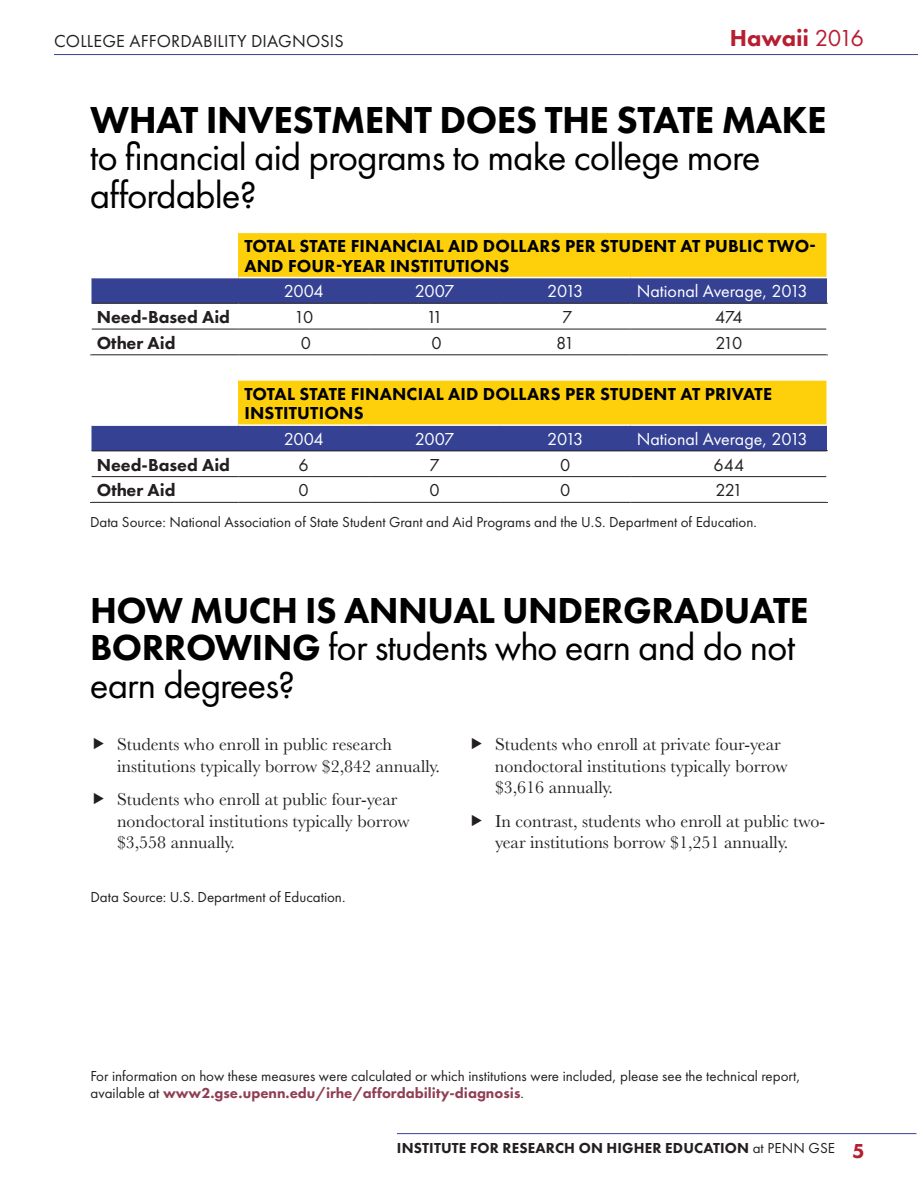
<style>
.page{position:relative;width:918px;height:1188px;background:#fff}
.page>*{position:absolute;margin:0;border:0;box-sizing:border-box;transform-origin:0 0}
.t1{font:39px/37.5px "Futura PT";letter-spacing:-.025em;color:#000}
.t2{font:800 39px "Futura PT";letter-spacing:-.015em;color:#000}
.t3{font:800 37.5px "Futura PT";letter-spacing:-.015em;color:#000}
.t4{font:800 24px "Futura PT";color:#b71e32}
.t5{font:800 21px "Futura PT";color:#b71e32}
.t6{font:18px/21.6px "Baskerville";color:#231f20}
.t7{font:800 18px/19.5px "Futura PT";letter-spacing:.01em;color:#000}
.t8{font:18px "Futura PT";color:#fff}
.t9{font:18px "Futura PT";letter-spacing:.01em;color:#231f20}
.t10{font:800 18px "Futura PT";color:#231f20}
.t11{font:15px/16.5px "Futura PT";color:#231f20}
.t12{font:800 15px "Futura PT";letter-spacing:.01em;color:#231f20}
.s1{font-weight:400}
.s2{font-weight:800;font-size:37.5px}
.s3{font-weight:800;color:#903f53}
</style>
<div class="page">
<hr style="left:397px;top:1133px;width:519px;height:1px;background:#354294">
<hr style="left:54px;top:54px;width:864px;height:1px;background:#354294">
<div style="left:238px;top:232px;width:589px;height:46px;background:#fed00b"></div>
<div style="left:91px;top:278px;width:147px;height:25px;background:#354294"></div>
<div style="left:238px;top:278px;width:131px;height:25px;background:#354294"></div>
<div style="left:369px;top:278px;width:131px;height:25px;background:#354294"></div>
<div style="left:500px;top:278px;width:131px;height:25px;background:#354294"></div>
<div style="left:631px;top:278px;width:196px;height:25px;background:#354294"></div>
<hr style="left:92px;top:329px;width:146px;height:1px;background:#231f20">
<hr style="left:238px;top:329px;width:131px;height:1px;background:#231f20">
<hr style="left:369px;top:329px;width:131px;height:1px;background:#231f20">
<hr style="left:500px;top:329px;width:131px;height:1px;background:#231f20">
<hr style="left:631px;top:329px;width:196px;height:1px;background:#231f20">
<hr style="left:90px;top:278px;width:2px;height:25px;background:#fff">
<hr style="left:92px;top:303px;width:146px;height:1px;background:#231f20">
<hr style="left:238px;top:303px;width:131px;height:1px;background:#231f20">
<hr style="left:369px;top:303px;width:131px;height:1px;background:#231f20">
<hr style="left:500px;top:303px;width:131px;height:1px;background:#231f20">
<hr style="left:631px;top:303px;width:197px;height:1px;background:#231f20">
<hr style="left:90px;top:354px;width:148px;height:1px;background:#231f20">
<hr style="left:238px;top:354px;width:131px;height:1px;background:#231f20">
<hr style="left:369px;top:354px;width:131px;height:1px;background:#231f20">
<hr style="left:500px;top:354px;width:131px;height:1px;background:#231f20">
<hr style="left:631px;top:354px;width:197px;height:1px;background:#231f20">
<hr style="left:826px;top:329px;width:2px;height:25px;background:#fff">
<hr style="left:238px;top:232px;width:131px;height:1px;background:#fff">
<hr style="left:369px;top:232px;width:131px;height:1px;background:#fff">
<hr style="left:500px;top:232px;width:131px;height:1px;background:#fff">
<hr style="left:631px;top:232px;width:197px;height:1px;background:#fff">
<hr style="left:826px;top:233px;width:2px;height:44px;background:#fff">
<hr style="left:238px;top:277px;width:131px;height:1px;background:#fff">
<hr style="left:369px;top:277px;width:131px;height:1px;background:#fff">
<hr style="left:500px;top:277px;width:131px;height:1px;background:#fff">
<hr style="left:631px;top:277px;width:197px;height:1px;background:#fff">
<div style="left:238px;top:380px;width:589px;height:45px;background:#fed00b"></div>
<div style="left:91px;top:425px;width:147px;height:26px;background:#354294"></div>
<div style="left:238px;top:425px;width:131px;height:26px;background:#354294"></div>
<div style="left:369px;top:425px;width:131px;height:26px;background:#354294"></div>
<div style="left:500px;top:425px;width:131px;height:26px;background:#354294"></div>
<div style="left:631px;top:425px;width:196px;height:26px;background:#354294"></div>
<hr style="left:92px;top:476px;width:146px;height:1px;background:#231f20">
<hr style="left:238px;top:476px;width:131px;height:1px;background:#231f20">
<hr style="left:369px;top:476px;width:131px;height:1px;background:#231f20">
<hr style="left:500px;top:476px;width:131px;height:1px;background:#231f20">
<hr style="left:631px;top:476px;width:196px;height:1px;background:#231f20">
<hr style="left:90px;top:426px;width:2px;height:25px;background:#fff">
<hr style="left:92px;top:451px;width:146px;height:1px;background:#231f20">
<hr style="left:238px;top:451px;width:131px;height:1px;background:#231f20">
<hr style="left:369px;top:451px;width:131px;height:1px;background:#231f20">
<hr style="left:500px;top:451px;width:131px;height:1px;background:#231f20">
<hr style="left:631px;top:451px;width:197px;height:1px;background:#231f20">
<hr style="left:90px;top:502px;width:148px;height:1px;background:#231f20">
<hr style="left:238px;top:502px;width:131px;height:1px;background:#231f20">
<hr style="left:369px;top:502px;width:131px;height:1px;background:#231f20">
<hr style="left:500px;top:502px;width:131px;height:1px;background:#231f20">
<hr style="left:631px;top:502px;width:197px;height:1px;background:#231f20">
<hr style="left:826px;top:451px;width:2px;height:26px;background:#fff">
<hr style="left:90px;top:424px;width:148px;height:2px;background:#fff">
<hr style="left:238px;top:379px;width:131px;height:2px;background:#fff">
<hr style="left:369px;top:379px;width:131px;height:2px;background:#fff">
<hr style="left:500px;top:379px;width:131px;height:2px;background:#fff">
<hr style="left:631px;top:379px;width:197px;height:2px;background:#fff">
<hr style="left:826px;top:381px;width:2px;height:43px;background:#fff">
<hr style="left:238px;top:424px;width:131px;height:2px;background:#fff">
<hr style="left:369px;top:424px;width:131px;height:2px;background:#fff">
<hr style="left:500px;top:424px;width:131px;height:2px;background:#fff">
<hr style="left:631px;top:424px;width:197px;height:2px;background:#fff">
<p class="t9" style="left:54px;top:30px;width:291px">COLLEGE AFFORDABILITY DIAGNOSIS</p>
<h3 class="t4" style="left:730px;top:23px;width:136px">Hawaii <span class="s1">2016</span></h3>
<p class="t2" style="left:90px;top:95px;width:738px">WHAT INVESTMENT DOES THE STATE MAKE</p>
<h1 class="t1" style="left:90px;top:138px;width:672px">to fnancial aid programs to make college more affordable?</h1>
<p class="t7" style="left:244px;top:236px;width:573px">TOTAL STATE FINANCIAL AID DOLLARS PER STUDENT AT PUBLIC TWO-<br>AND FOUR-YEAR INSTITUTIONS</p>
<p class="t8" style="left:284px;top:281px;width:41px">2004</p>
<p class="t8" style="left:415px;top:281px;width:41px">2007</p>
<p class="t8" style="left:547px;top:281px;width:38px">2013</p>
<p class="t8" style="left:637px;top:281px;width:173px">National Average, 2013</p>
<p class="t10" style="left:97px;top:306px;width:135px">Need-Based Aid</p>
<p class="t9" style="left:294px;top:306px;width:21px">10</p>
<p class="t9" style="left:426px;top:306px;width:18px">11</p>
<p class="t9" style="left:562px;top:306px;width:12px">7</p>
<p class="t9" style="left:715px;top:306px;width:29px">474</p>
<p class="t10" style="left:97px;top:332px;width:80px">Other Aid</p>
<p class="t9" style="left:301px;top:332px;width:12px">0</p>
<p class="t9" style="left:432px;top:332px;width:12px">0</p>
<p class="t9" style="left:556px;top:332px;width:19px">81</p>
<p class="t9" style="left:716px;top:332px;width:28px">210</p>
<p class="t7" style="left:244px;top:384px;width:529px">TOTAL STATE FINANCIAL AID DOLLARS PER STUDENT AT PRIVATE<br>INSTITUTIONS</p>
<p class="t8" style="left:284px;top:428px;width:41px">2004</p>
<p class="t8" style="left:415px;top:428px;width:41px">2007</p>
<p class="t8" style="left:547px;top:428px;width:38px">2013</p>
<p class="t8" style="left:637px;top:428px;width:173px">National Average, 2013</p>
<p class="t10" style="left:97px;top:453px;width:135px">Need-Based Aid</p>
<p class="t9" style="left:299px;top:454px;width:12px">6</p>
<p class="t9" style="left:429px;top:454px;width:12px">7</p>
<p class="t9" style="left:560px;top:454px;width:12px">0</p>
<p class="t9" style="left:714px;top:454px;width:32px">644</p>
<p class="t10" style="left:97px;top:479px;width:80px">Other Aid</p>
<p class="t9" style="left:299px;top:480px;width:12px">0</p>
<p class="t9" style="left:429px;top:480px;width:12px">0</p>
<p class="t9" style="left:560px;top:480px;width:12px">0</p>
<p class="t9" style="left:715px;top:480px;width:29px">221</p>
<p class="t11" style="left:90px;top:513px;width:668px">Data Source: National Association of State Student Grant and Aid Programs and the U.S. Department of Education.</p>
<h1 class="t3" style="left:90px;top:587px;width:720px">HOW MUCH IS ANNUAL UNDERGRADUATE</h1>
<h1 class="t1" style="left:90px;top:628px;width:707px"><span class="s2">BORROWING</span> for students who earn and do not earn degrees?</h1>
<p class="t6" style="left:117px;top:734px;width:277px">Students who enroll in public research</p>
<p class="t6" style="left:495px;top:734px;width:287px">Students who enroll at private four-year</p>
<p class="t6" style="left:117px;top:755px;width:325px">institutions typically borrow $2,842 annually.</p>
<p class="t6" style="left:495px;top:755px;width:294px">nondoctoral institutions typically borrow $3,616 annually.</p>
<p class="t6" style="left:117px;top:789px;width:294px">Students who enroll at public four-year nondoctoral institutions typically borrow</p>
<p class="t6" style="left:495px;top:811px;width:332px">In contrast, students who enroll at public two-</p>
<p class="t6" style="left:117px;top:832px;width:120px">$3,558 annually.</p>
<p class="t6" style="left:495px;top:832px;width:295px">year institutions borrow $1,251 annually.</p>
<p class="t11" style="left:90px;top:889px;width:257px">Data Source: U.S. Department of Education.</p>
<p class="t11" style="left:90px;top:1068px;width:712px">For information on how these measures were calculated or which institutions were included, please see the technical report, available at <span class="s3">www2.gse.upenn.edu/irhe/affordability-diagnosis</span>.</p>
<p class="t12" style="left:397px;top:1139px;width:440px">INSTITUTE FOR RESEARCH ON HIGHER EDUCATION <span class="s1">at PENN GSE</span></p>
<p class="t5" style="left:852px;top:1138px;width:14px">5</p>
</div>
